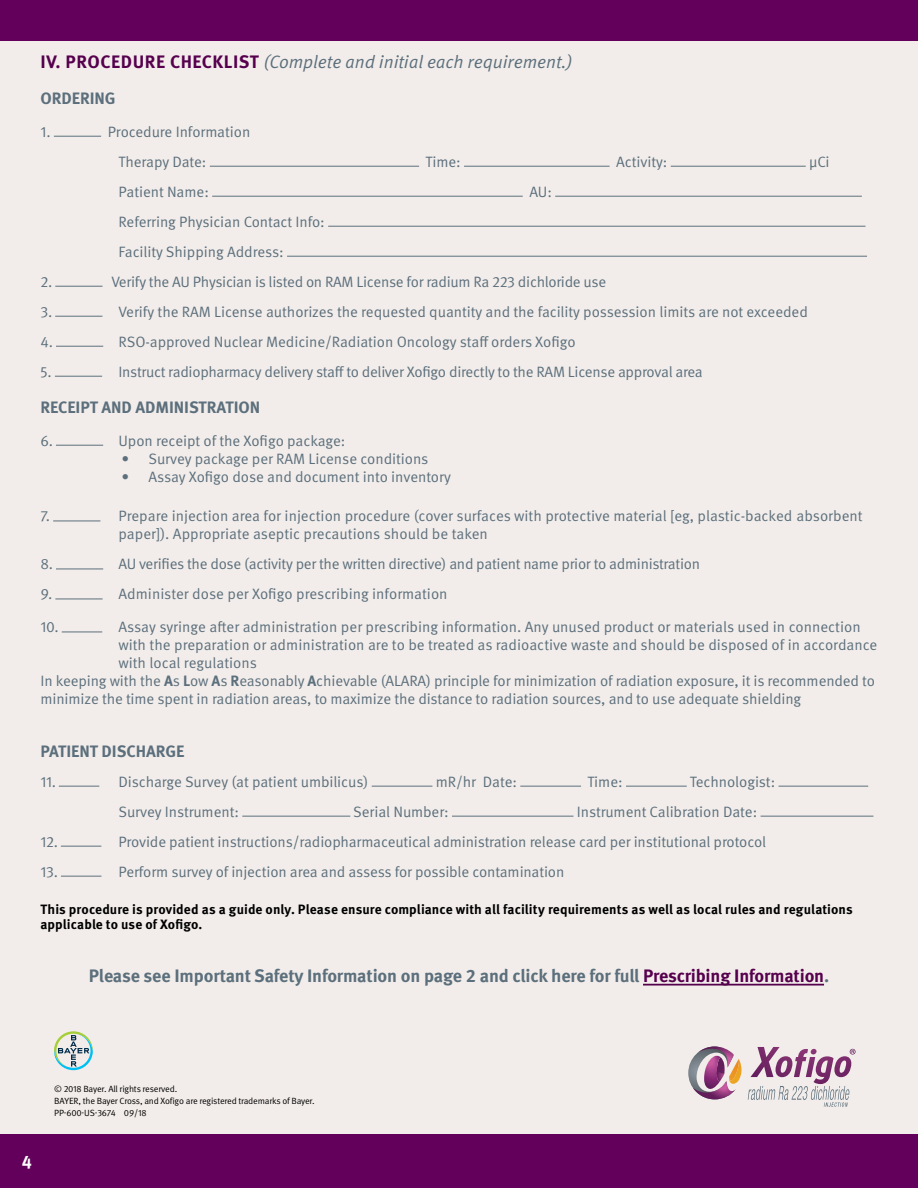
<style>
.page{position:relative;width:918px;height:1188px;background:#fff}
.page>*{position:absolute;margin:0;border:0;box-sizing:border-box;transform-origin:0 0}
.t1{font:700 18px "Meta Pro";letter-spacing:-.01em;color:#5c6f7c}
.t2{font:18px "Meta Pro Norm Ita";letter-spacing:-.005em;color:#5c6f7c}
.t3{font:700 18px "Meta Pro";color:#fff}
.t4{font:700 16.5px "Meta Pro";letter-spacing:-.005em;color:#5c6f7c}
.t5{font:15px/30px "Meta Pro Norm";letter-spacing:-.01em;color:#5c6f7c}
.t6{font:700 13.5px/15px "Meta Pro";letter-spacing:.005em;color:#000}
.t7{font:9px/12px "Meta Pro Norm";letter-spacing:-.02em;color:#000}
.s1{font-family:"Meta Pro";font-weight:700;color:#56004e}
.s2{font-family:"Meta Pro";font-weight:700}
.s3{color:#56004e}
</style>
<div class="page">
<div style="left:0;top:28px;width:918px;height:1112px;background:#f2edea"></div>
<div style="left:0;top:0;width:918px;height:40px;background:#63005b"></div>
<div style="left:0;top:1134px;width:918px;height:54px;background:#63005b"></div>
<hr style="left:54px;top:136px;width:47px;height:1px;background:#5c6f7c">
<hr style="left:210px;top:166px;width:209px;height:1px;background:#5c6f7c">
<hr style="left:464px;top:166px;width:146px;height:1px;background:#5c6f7c">
<hr style="left:671px;top:166px;width:135px;height:1px;background:#5c6f7c">
<hr style="left:212px;top:196px;width:311px;height:1px;background:#5c6f7c">
<hr style="left:555px;top:196px;width:307px;height:1px;background:#5c6f7c">
<hr style="left:328px;top:226px;width:537px;height:1px;background:#5c6f7c">
<hr style="left:287px;top:256px;width:580px;height:1px;background:#5c6f7c">
<hr style="left:55px;top:286px;width:48px;height:1px;background:#5c6f7c">
<hr style="left:55px;top:316px;width:47px;height:1px;background:#5c6f7c">
<hr style="left:56px;top:346px;width:47px;height:1px;background:#5c6f7c">
<hr style="left:55px;top:376px;width:47px;height:1px;background:#5c6f7c">
<hr style="left:56px;top:445px;width:47px;height:1px;background:#5c6f7c">
<hr style="left:53px;top:521px;width:47px;height:1px;background:#5c6f7c">
<hr style="left:56px;top:569px;width:47px;height:1px;background:#5c6f7c">
<hr style="left:55px;top:599px;width:48px;height:1px;background:#5c6f7c">
<hr style="left:62px;top:632px;width:40px;height:1px;background:#5c6f7c">
<hr style="left:59px;top:786px;width:40px;height:1px;background:#5c6f7c">
<hr style="left:372px;top:786px;width:60px;height:1px;background:#5c6f7c">
<hr style="left:520px;top:786px;width:61px;height:1px;background:#5c6f7c">
<hr style="left:626px;top:786px;width:61px;height:1px;background:#5c6f7c">
<hr style="left:779px;top:786px;width:89px;height:1px;background:#5c6f7c">
<hr style="left:242px;top:816px;width:108px;height:1px;background:#5c6f7c">
<hr style="left:452px;top:816px;width:121px;height:1px;background:#5c6f7c">
<hr style="left:761px;top:816px;width:112px;height:1px;background:#5c6f7c">
<hr style="left:61px;top:846px;width:40px;height:1px;background:#5c6f7c">
<hr style="left:61px;top:876px;width:40px;height:1px;background:#5c6f7c">
<svg style="left:688px;top:1046px;width:54px;height:53px"></svg>
<svg style="left:748px;top:1047px;width:108px;height:60px"></svg>
<svg style="left:54px;top:1031px;width:39px;height:39px"></svg>
<hr style="left:643px;top:984px;width:181px;height:2px;background:#56004e">
<p class="t2" style="left:41px;top:48px;width:534px"><span class="s1">IV. PROCEDURE CHECKLIST</span> (Complete and initial each requirement.)</p>
<p class="t4" style="left:40px;top:85px;width:77px">ORDERING</p>
<p class="t5" style="left:40px;top:115px;width:12px">1.</p>
<p class="t5" style="left:118px;top:115px;width:133px;text-indent:-11px">Procedure Information<br>Therapy Date:</p>
<p class="t5" style="left:425px;top:145px;width:37px">Time:</p>
<p class="t5" style="left:616px;top:145px;width:53px">Activity:</p>
<p class="t5" style="left:809px;top:145px;width:22px">µCi</p>
<p class="t5" style="left:118px;top:175px;width:92px">Patient Name:</p>
<p class="t5" style="left:529px;top:175px;width:24px">AU:</p>
<p class="t5" style="left:118px;top:205px;width:208px">Referring Physician Contact Info:<br>Facility Shipping Address:</p>
<p class="t5" style="left:40px;top:265px;width:13px">2.</p>
<p class="t5" style="left:111px;top:265px;width:496px">Verify the AU Physician is listed on RAM License for radium Ra 223 dichloride use</p>
<p class="t5" style="left:40px;top:295px;width:13px">3.</p>
<p class="t5" style="left:118px;top:295px;width:691px">Verify the RAM License authorizes the requested quantity and the facility possession limits are not exceeded</p>
<p class="t5" style="left:40px;top:325px;width:14px">4.</p>
<p class="t5" style="left:118px;top:325px;width:459px">RSO-approved Nuclear Medicine/Radiation Oncology staff orders Xofigo</p>
<p class="t5" style="left:40px;top:355px;width:13px">5.</p>
<p class="t5" style="left:118px;top:355px;width:586px">Instruct radiopharmacy delivery staff to deliver Xofigo directly to the RAM License approval area</p>
<p class="t4" style="left:40px;top:394px;width:221px">RECEIPT AND ADMINISTRATION</p>
<p class="t5" style="left:40px;top:424px;width:14px">6.</p>
<p class="t5" style="left:118px;top:424px;width:229px">Upon receipt of the Xofigo package:</p>
<p class="t5" style="left:121px;top:442px;width:309px">• Survey package per RAM License conditions</p>
<p class="t5" style="left:121px;top:460px;width:331px">• Assay Xofigo dose and document into inventory</p>
<p class="t5" style="left:40px;top:500px;width:11px">7.</p>
<p class="t5" style="left:118px;top:506px;width:746px;line-height:18px">Prepare injection area for injection procedure (cover surfaces with protective material [eg, plastic-backed absorbent paper]). Appropriate aseptic precautions should be taken</p>
<p class="t5" style="left:40px;top:548px;width:14px">8.</p>
<p class="t5" style="left:118px;top:548px;width:583px">AU verifies the dose (activity per the written directive) and patient name prior to administration</p>
<p class="t5" style="left:40px;top:578px;width:14px">9.</p>
<p class="t5" style="left:118px;top:578px;width:331px">Administer dose per Xofigo prescribing information</p>
<p class="t5" style="left:40px;top:611px;width:20px">10.</p>
<p class="t5" style="left:118px;top:611px;width:744px">Assay syringe after administration per prescribing information. Any unused product or materials used in connection</p>
<p class="t5" style="left:118px;top:629px;width:760px">with the preparation or administration are to be treated as radioactive waste and should be disposed of in accordance</p>
<p class="t5" style="left:118px;top:647px;width:140px">with local regulations</p>
<p class="t5" style="left:40px;top:665px;width:836px">In keeping with the <span class="s2">A</span>s <span class="s2">L</span>ow <span class="s2">A</span>s <span class="s2">R</span>easonably <span class="s2">A</span>chievable (ALARA) principle for minimization of radiation exposure, it is recommended to</p>
<p class="t5" style="left:40px;top:683px;width:762px">minimize the time spent in radiation areas, to maximize the distance to radiation sources, and to use adequate shielding</p>
<p class="t4" style="left:40px;top:738px;width:145px">PATIENT DISCHARGE</p>
<p class="t5" style="left:40px;top:765px;width:17px">11.</p>
<p class="t5" style="left:118px;top:765px;width:251px">Discharge Survey (at patient umbilicus)</p>
<p class="t5" style="left:436px;top:765px;width:83px">mR/hr Date:</p>
<p class="t5" style="left:587px;top:765px;width:37px">Time:</p>
<p class="t5" style="left:690px;top:765px;width:87px">Technologist:</p>
<p class="t5" style="left:119px;top:795px;width:122px">Survey Instrument:</p>
<p class="t5" style="left:353px;top:795px;width:97px">Serial Number:</p>
<p class="t5" style="left:577px;top:795px;width:182px">Instrument Calibration Date:</p>
<p class="t5" style="left:41px;top:825px;width:19px">12.</p>
<p class="t5" style="left:118px;top:825px;width:649px">Provide patient instructions/radiopharmaceutical administration release card per institutional protocol</p>
<p class="t5" style="left:40px;top:855px;width:19px">13.</p>
<p class="t5" style="left:118px;top:855px;width:447px">Perform survey of injection area and assess for possible contamination</p>
<p class="t6" style="left:40px;top:901px;width:814px">This procedure is provided as a guide only. Please ensure compliance with all facility requirements as well as local rules and regulations applicable to use of Xofigo.</p>
<p class="t1" style="left:89px;top:962px;width:742px">Please see Important Safety Information on page 2 and click here for full <span class="s3">Prescribing Information</span>.</p>
<p class="t3" style="left:22px;top:1147px;width:12px">4</p>
<p class="t7" style="left:54px;top:1082px;width:262px">© 2018 Bayer. All rights reserved.<br>BAYER, the Bayer Cross, and Xofigo are registered trademarks of Bayer.<br>PP-600-US-3674 09/18</p>
</div>
